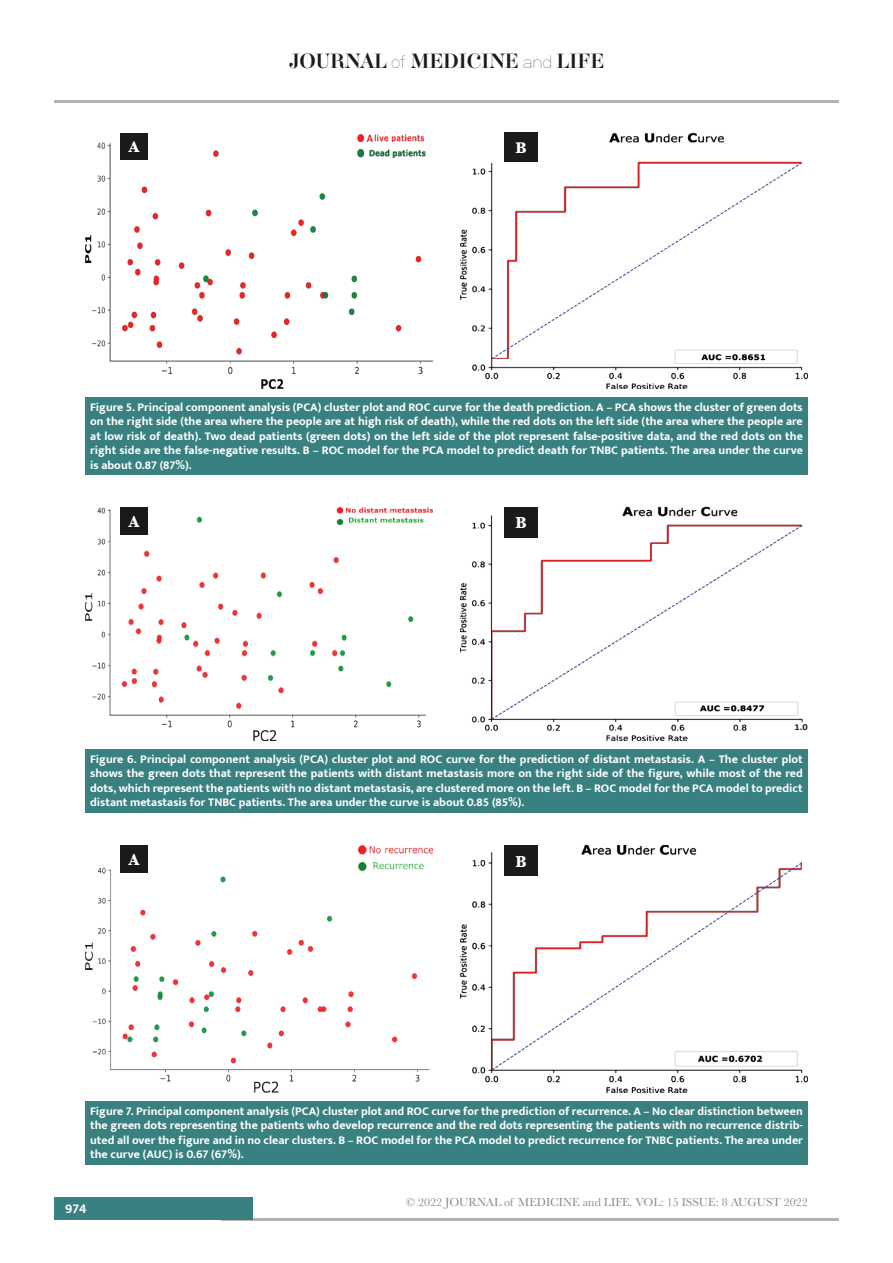
<style>
.page{position:relative;width:893px;height:1263px;background:#fff}
.page>*{position:absolute;margin:0;border:0;box-sizing:border-box;transform-origin:0 0}
.t1{font:18px "Aker Brygge Display";color:#1a1a19}
.t2{font:700 16.5px "Baskerville";color:#fff}
.t3{font:700 16.05px "Baskerville";color:#fff}
.t4{font:700 13.5px "Mukta";color:#fff}
.legenda_tabel{font:700 12px/14.4px "Mukta";color:#fff;text-align:justify}
.t5{font:12px "Baskerville";color:#888787}
.t6{font:700 11.4px "Calibri";color:#ee1d23;scale:.92 1}
.t7{font:700 9.15px "Calibri";color:#1a1a19;scale:1.14 1}
.s1{font-family:"Neubau Grotesk Lei"}
</style>
<div class="page">
<hr style="left:221px;top:1218px;width:618px;height:2px;background:#b2b3b2">
<div style="left:54px;top:1198px;width:198px;height:22px;background:#398080"></div>
<hr style="left:54px;top:100px;width:785px;height:2px;background:#b2b3b2">
<img style="left:85px;top:133px;width:348px;height:256px">
<img style="left:460px;top:133px;width:348px;height:256px">
<div style="left:505px;top:133px;width:33px;height:29px;background:#1a1a19"></div>
<div style="left:459px;top:132px;width:34px;height:31px;background:#fff"></div>
<hr style="left:111px;top:143px;width:322px;height:2px;background:#fff">
<div style="left:120px;top:133px;width:28px;height:27px;background:#1a1a19"></div>
<div style="left:364px;top:133px;width:9px;height:10px;background:#fff"></div>
<div style="left:85px;top:397px;width:723px;height:78px;background:#398080"></div>
<div style="left:85px;top:749px;width:723px;height:63px;background:#398080"></div>
<div style="left:85px;top:1101px;width:723px;height:63px;background:#398080"></div>
<img style="left:85px;top:507px;width:348px;height:234px">
<img style="left:460px;top:507px;width:342px;height:234px">
<div style="left:795px;top:723px;width:13px;height:8px;background:#fff"></div>
<div style="left:459px;top:506px;width:33px;height:5px;background:#fff"></div>
<div style="left:505px;top:507px;width:33px;height:30px;background:#1a1a19"></div>
<div style="left:120px;top:507px;width:28px;height:27px;background:#1a1a19"></div>
<img style="left:85px;top:845px;width:348px;height:248px">
<img style="left:460px;top:845px;width:348px;height:248px">
<hr style="left:459px;top:844px;width:45px;height:3px;background:#fff">
<div style="left:85px;top:845px;width:37px;height:19px;background:#fff"></div>
<div style="left:505px;top:845px;width:33px;height:31px;background:#1a1a19"></div>
<div style="left:120px;top:845px;width:28px;height:28px;background:#1a1a19"></div>
<h1 class="t1" style="left:289px;top:49px;width:317px">JOURNAL <span class="s1">of</span> MEDICINE <span class="s1">and</span> LIFE</h1>
<p class="t6" style="left:367px;top:130px;width:8px">A</p>
<p class="t3" style="left:129px;top:136px;width:12px">A</p>
<p class="t3" style="left:516px;top:137px;width:13px">B</p>
<p class="legenda_tabel" style="left:90px;top:400px;width:714px">Figure 5. Principal component analysis (PCA) cluster plot and ROC curve for the death prediction. A – PCA shows the cluster of green dots on the right side (the area where the people are at high risk of death), while the red dots on the left side (the area where the people are at low risk of death). Two dead patients (green dots) on the left side of the plot represent false-positive data, and the red dots on the right side are the false-negative results. B – ROC model for the PCA model to predict death for TNBC patients. The area under the curve is about 0.87 (87%).</p>
<p class="t2" style="left:129px;top:510px;width:12px">A</p>
<p class="t2" style="left:516px;top:511px;width:13px">B</p>
<p class="t7" style="left:795px;top:721px;width:13px">1.0</p>
<p class="legenda_tabel" style="left:90px;top:751px;width:714px">Figure 6. Principal component analysis (PCA) cluster plot and ROC curve for the prediction of distant metastasis. A – The cluster plot shows the green dots that represent the patients with distant metastasis more on the right side of the figure, while most of the red dots, which represent the patients with no distant metastasis, are clustered more on the left. B – ROC model for the PCA model to predict distant metastasis for TNBC patients. The area under the curve is about 0.85 (85%).</p>
<p class="t2" style="left:129px;top:848px;width:12px">A</p>
<p class="t2" style="left:516px;top:850px;width:13px">B</p>
<p class="legenda_tabel" style="left:90px;top:1103px;width:714px">Figure 7. Principal component analysis (PCA) cluster plot and ROC curve for the prediction of recurrence. A – No clear distinction between the green dots representing the patients who develop recurrence and the red dots representing the patients with no recurrence distrib&shy;uted all over the figure and in no clear clusters. B – ROC model for the PCA model to predict recurrence for TNBC patients. The area under the curve (AUC) is 0.67 (67%).</p>
<p class="t4" style="left:65px;top:1200px;width:23px">974</p>
<p class="t5" style="left:406px;top:1195px;width:403px">© 2022 JOURNAL of MEDICINE and LIFE. VOL: 15 ISSUE: 8 AUGUST 2022</p>
</div>
